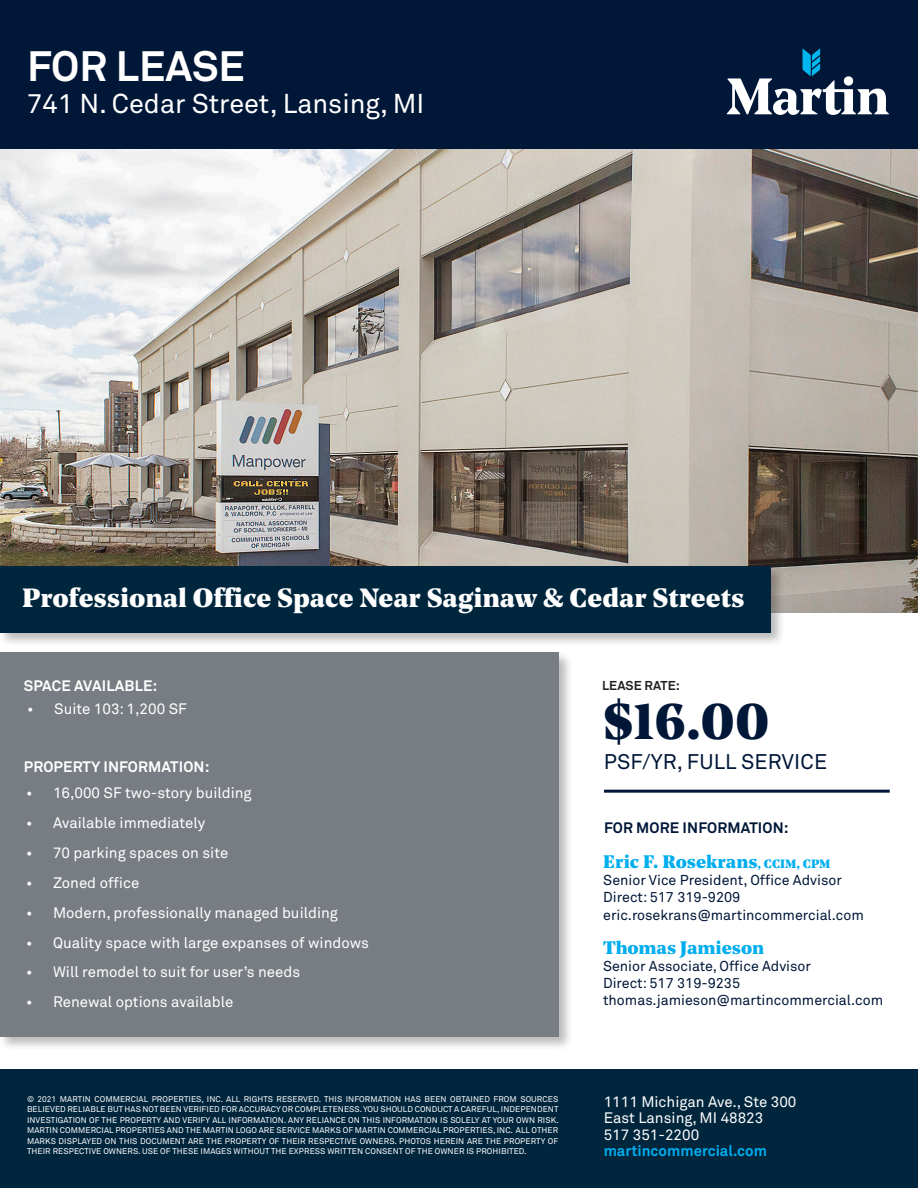
<style>
.page{position:relative;width:918px;height:1188px;background:#fff}
.page>*{position:absolute;margin:0;border:0;box-sizing:border-box;transform-origin:0 0}
.t1{font:900 49.8px "Noe Text";color:#001738}
.t2{font:700 42px "Akkurat Pro";color:#fff}
.t3{font:27px "Akkurat Pro";color:#fff}
.t4{font:900 26.25px "Noe Text";color:#fff}
.t5{font:21px "Akkurat Pro";letter-spacing:.01em;color:#001738}
.t6{font:900 18px "Noe Text";color:#00aeef}
.t7{font:15px/16.5px "Akkurat Pro";color:#fff}
.t8{font:700 15px "Akkurat Pro";letter-spacing:.01em;color:#fff}
.t9{font:700 15px "Akkurat Pro";color:#00aeef}
.t10{font:700 15px "Akkurat Pro";letter-spacing:.01em;color:#001738}
.t11{font:14.25px "Akkurat Pro";color:#001738}
.t12{font:700 12.75px "Akkurat Pro";letter-spacing:.01em;color:#231f20}
.t13{font:8.25px/10.5px "Akkurat Pro";letter-spacing:.01em;color:#fff;text-align:justify}
.s1{font-size:12px}
</style>
<div class="page">
<div style="left:0;top:1069px;width:918px;height:119px;background:#00263e"></div>
<div style="left:0;top:0;width:918px;height:149px;background:#001738"></div>
<svg style="left:727px;top:48px;width:162px;height:67px"></svg>
<img style="left:0;top:149px;width:918px;height:463px">
<div style="left:0;top:564px;width:785px;height:84px;background:#231f20;opacity:.3"></div>
<div style="left:0;top:566px;width:770px;height:67px;background:#00263e"></div>
<hr style="left:604px;top:790px;width:286px;height:3px;background:#001738">
<div style="left:0;top:651px;width:573px;height:400px;background:#231f20;opacity:.3"></div>
<div style="left:0;top:652px;width:558px;height:384px;background:#787d83"></div>
<h2 class="t2" style="left:27px;top:41px;width:219px">FOR LEASE</h2>
<h3 class="t3" style="left:27px;top:88px;width:399px">741 N. Cedar Street, Lansing, MI</h3>
<p class="t4" style="left:22px;top:577px;width:724px">Professional Office Space Near Saginaw &amp; Cedar Streets</p>
<p class="t8" style="left:24px;top:676px;width:135px">SPACE AVAILABLE:</p>
<p class="t7" style="left:27px;top:701px;width:161px">• Suite 103: 1,200 SF</p>
<p class="t8" style="left:24px;top:758px;width:187px">PROPERTY INFORMATION:</p>
<p class="t7" style="left:26px;top:785px;width:227px">• 16,000 SF two-story building</p>
<p class="t7" style="left:26px;top:815px;width:181px">• Available immediately</p>
<p class="t7" style="left:26px;top:845px;width:204px">• 70 parking spaces on site</p>
<p class="t7" style="left:26px;top:874px;width:115px">• Zoned office</p>
<p class="t7" style="left:26px;top:904px;width:313px">• Modern, professionally managed building</p>
<p class="t7" style="left:26px;top:934px;width:344px">• Quality space with large expanses of windows</p>
<p class="t7" style="left:26px;top:964px;width:276px">• Will remodel to suit for user’s needs</p>
<p class="t7" style="left:26px;top:994px;width:209px">• Renewal options available</p>
<p class="t12" style="left:602px;top:677px;width:79px">LEASE RATE:</p>
<p class="t1" style="left:603px;top:684px;width:168px">$16.00</p>
<p class="t5" style="left:604px;top:749px;width:225px">PSF/YR, FULL SERVICE</p>
<p class="t10" style="left:604px;top:818px;width:186px">FOR MORE INFORMATION:</p>
<p class="t6" style="left:603px;top:848px;width:229px">Eric F. Rosekrans<span class="s1">, CCIM, CPM</span></p>
<p class="t11" style="left:603px;top:872px;width:240px">Senior Vice President, Office Advisor</p>
<p class="t11" style="left:603px;top:889px;width:139px">Direct: 517 319-9209</p>
<p class="t11" style="left:603px;top:906px;width:262px">eric.rosekrans@martincommercial.com</p>
<p class="t6" style="left:603px;top:934px;width:163px">Thomas Jamieson</p>
<p class="t11" style="left:603px;top:958px;width:209px">Senior Associate, Office Advisor</p>
<p class="t11" style="left:603px;top:975px;width:139px">Direct: 517 319-9235</p>
<p class="t11" style="left:603px;top:992px;width:282px">thomas.jamieson@martincommercial.com</p>
<p class="t13" style="left:27px;top:1094px;width:533px">© 2021 MARTIN COMMERCIAL PROPERTIES, INC. ALL RIGHTS RESERVED. THIS INFORMATION HAS BEEN OBTAINED FROM SOURCES BELIEVED RELIABLE BUT HAS NOT BEEN VERIFIED FOR ACCURACY OR COMPLETENESS. YOU SHOULD CONDUCT A CAREFUL, INDEPENDENT INVESTIGATION OF THE PROPERTY AND VERIFY ALL INFORMATION. ANY RELIANCE ON THIS INFORMATION IS SOLELY AT YOUR OWN RISK.<br>MARTIN COMMERCIAL PROPERTIES AND THE MARTIN LOGO ARE SERVICE MARKS OF MARTIN COMMERCIAL PROPERTIES, INC. ALL OTHER MARKS DISPLAYED ON THIS DOCUMENT ARE THE PROPERTY OF THEIR RESPECTIVE OWNERS. PHOTOS HEREIN ARE THE PROPERTY OF THEIR RESPECTIVE OWNERS. USE OF THESE IMAGES WITHOUT THE EXPRESS WRITTEN CONSENT OF THE OWNER IS PROHIBITED.</p>
<h3 class="t7" style="left:604px;top:1093px;width:194px">1111 Michigan Ave., Ste 300<br>East Lansing, MI 48823<br>517 351-2200</h3>
<h3 class="t9" style="left:604px;top:1142px;width:165px">martincommercial.com</h3>
</div>
